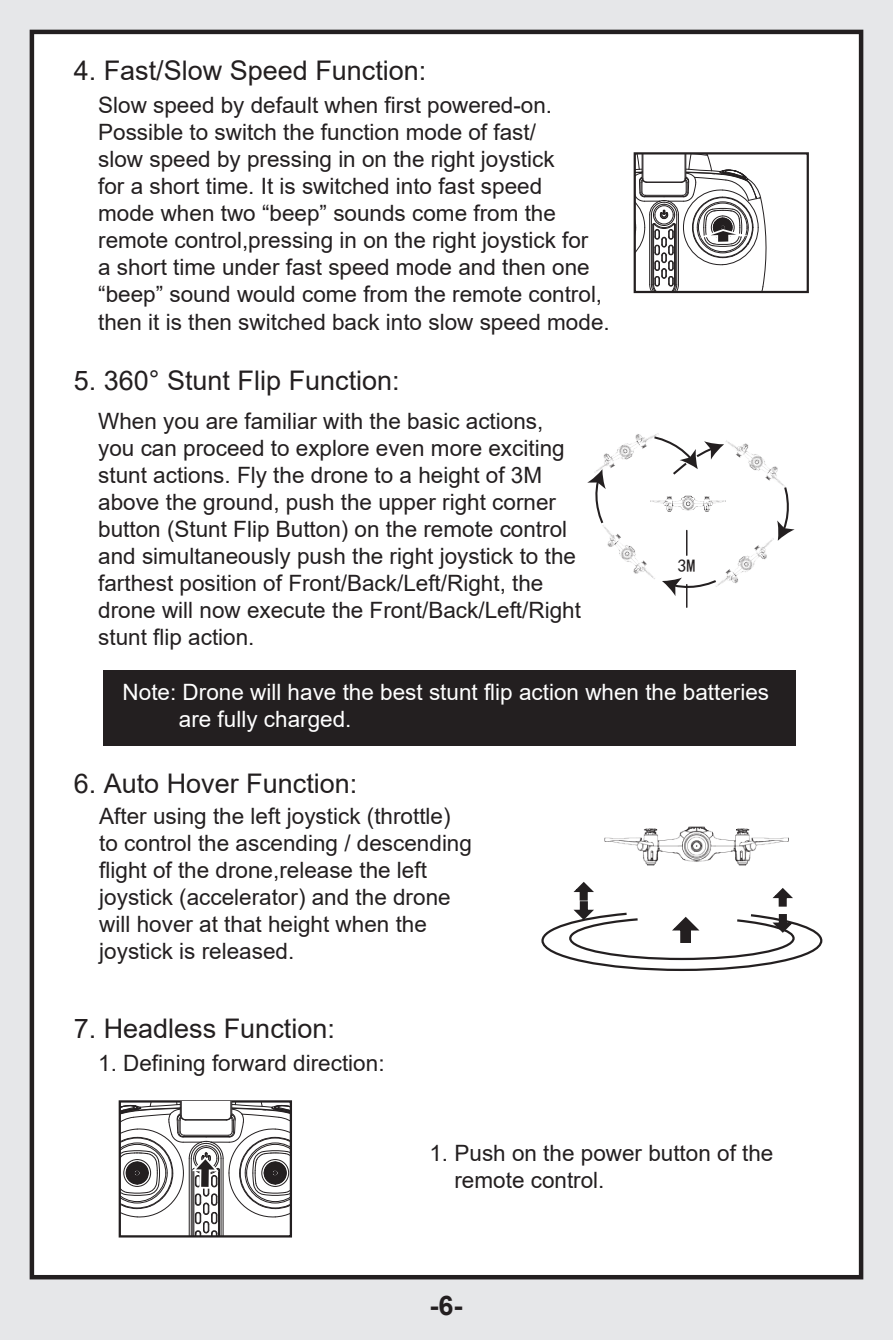
<style>
.page{position:relative;width:893px;height:1340px;background:#fff}
.page>*{position:absolute;margin:0;border:0;box-sizing:border-box;transform-origin:0 0}
.t1{font:27px "Arial";color:#231f20}
.t2{font:700 27px "Arial";color:#231f20}
.t3{font:22.5px/27px "Arial";color:#231f20}
.t4{font:22.5px/27px "Arial";color:#fff}
.t5{font:18px "Sim Hei";color:#231f20}
</style>
<div class="page">
<div style="left:0;top:0;width:893px;height:1339px;background:#e6e7e9"></div>
<div style="left:30px;top:30px;width:833px;height:1249px;background:#fff;border:4px solid #231f20"></div>
<div style="left:103px;top:670px;width:692px;height:75px;background:#231f20"></div>
<svg style="left:541px;top:882px;width:282px;height:89px"></svg>
<div style="left:634px;top:152px;width:175px;height:141px;border:2px solid #231f20"></div>
<svg style="left:635px;top:153px;width:133px;height:139px"></svg>
<div style="left:119px;top:1100px;width:173px;height:137px;border:2px solid #231f20"></div>
<svg style="left:120px;top:1101px;width:171px;height:135px"></svg>
<img style="left:650px;top:495px;width:66px;height:17px">
<img style="left:602px;top:508px;width:71px;height:71px">
<img style="left:718px;top:538px;width:61px;height:48px">
<img style="left:708px;top:440px;width:76px;height:63px">
<img style="left:599px;top:433px;width:60px;height:36px">
<svg style="left:686px;top:530px;width:1px;height:25px"></svg>
<svg style="left:777px;top:485px;width:18px;height:55px"></svg>
<svg style="left:662px;top:577px;width:56px;height:30px"></svg>
<svg style="left:587px;top:469px;width:19px;height:56px"></svg>
<svg style="left:652px;top:435px;width:72px;height:42px"></svg>
<img style="left:590px;top:826px;width:215px;height:72px">
<p class="t1" style="left:74px;top:52px;width:354px">4. Fast/Slow Speed Function:</p>
<p class="t3" style="left:98px;top:92px;width:513px">Slow speed by default when first powered-on.<br>Possible to switch the function mode of fast/<br>slow speed by pressing in on the right joystick<br>for a short time. It is switched into fast speed<br>mode when two “beep” sounds come from the remote control,pressing in on the right joystick for<br>a short time under fast speed mode and then one “beep” sound would come from the remote control, then it is then switched back into slow speed mode.</p>
<p class="t1" style="left:74px;top:361px;width:327px">5. 360° Stunt Flip Function:</p>
<p class="t3" style="left:98px;top:408px;width:484px">When you are familiar with the basic actions, you can proceed to explore even more exciting stunt actions. Fly the drone to a height of 3M above the ground, push the upper right corner button (Stunt Flip Button) on the remote control and simultaneously push the right joystick to the farthest position of Front/Back/Left/Right, the drone will now execute the Front/Back/Left/Right stunt flip action.</p>
<p class="t5" style="left:677px;top:556px;width:19px">3M</p>
<p class="t4" style="left:179px;top:679px;width:592px;text-indent:-56px">Note: Drone will have the best stunt flip action when the batteries are fully charged.</p>
<p class="t1" style="left:74px;top:765px;width:285px">6. Auto Hover Function:</p>
<p class="t3" style="left:99px;top:802px;width:374px">After using the left joystick (throttle) to control the ascending / descending flight of the drone,release the left joystick (accelerator) and the drone will hover at that height when the joystick is released.</p>
<p class="t1" style="left:74px;top:1010px;width:263px">7. Headless Function:</p>
<p class="t3" style="left:98px;top:1049px;width:288px">1. Defining forward direction:</p>
<p class="t3" style="left:454px;top:1139px;width:320px;text-indent:-25px">1. Push on the power button of the remote control.</p>
<p class="t2" style="left:430px;top:1286px;width:34px">-6-</p>
</div>
